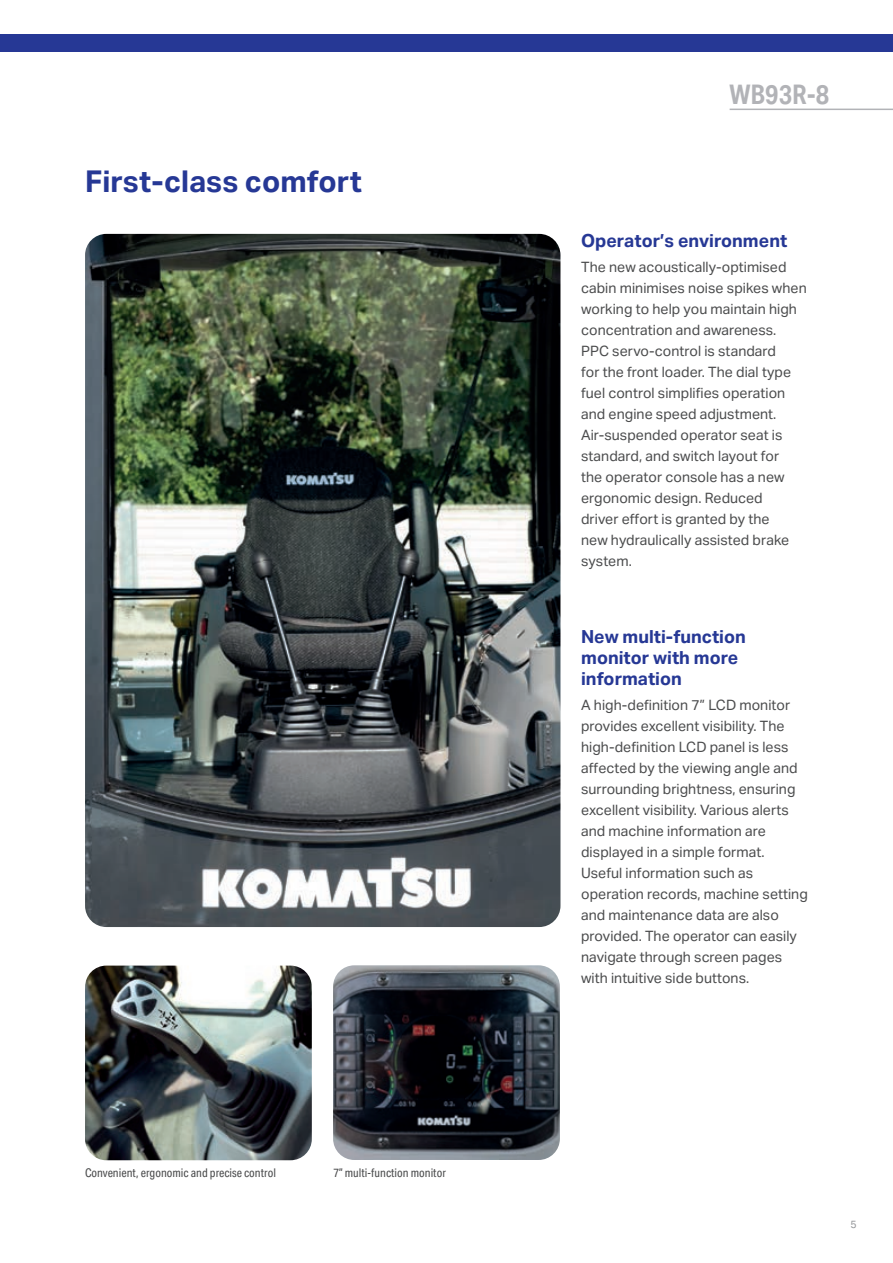
<style>
.page{position:relative;width:893px;height:1263px;background:#fff}
.page>*{position:absolute;margin:0;border:0;box-sizing:border-box;transform-origin:0 0}
.t1{font:700 30px "Aktiv Grotesk";color:#263895}
.t2{font:700 27px "Aktiv Grotesk Cd";color:#b2b3b7}
.t3{font:700 18px/21px "Aktiv Grotesk";color:#263895}
.t4{font:14.25px/21px "Aktiv Grotesk";color:#4b4c4d}
.t5{font:12px "Aktiv Grotesk Cd";color:#4b4c4d}
.t6{font:10.5px "Aktiv Grotesk";color:#939598}
</style>
<div class="page">
<img style="left:85px;top:234px;width:475px;height:693px">
<img style="left:85px;top:965px;width:227px;height:195px">
<img style="left:333px;top:965px;width:227px;height:195px">
<div style="left:0;top:34px;width:893px;height:17px;background:#263895"></div>
<hr style="left:730px;top:109px;width:163px;height:1px;background:#b2b3b7">
<h1 class="t1" style="left:85px;top:164px;width:278px">First-class comfort</h1>
<p class="t5" style="left:85px;top:1166px;width:192px">Convenient, ergonomic and precise control</p>
<p class="t5" style="left:333px;top:1166px;width:114px">7” multi-function monitor</p>
<h2 class="t2" style="left:730px;top:79px;width:101px">WB93R-8</h2>
<p class="t3" style="left:581px;top:230px;width:208px">Operator’s environment</p>
<p class="t4" style="left:581px;top:257px;width:227px">The new acoustically-optimised cabin minimises noise spikes when working to help you maintain high concentration and awareness.<br>PPC servo-control is standard<br>for the front loader. The dial type fuel control simplifies operation and engine speed adjustment.<br>Air-suspended operator seat is standard, and switch layout for<br>the operator console has a new ergonomic design. Reduced<br>driver effort is granted by the<br>new hydraulically assisted brake system.</p>
<p class="t3" style="left:581px;top:626px;width:166px">New multi-function monitor with more information</p>
<p class="t4" style="left:581px;top:694px;width:228px">A high-definition 7” LCD monitor provides excellent visibility. The high-definition LCD panel is less affected by the viewing angle and surrounding brightness, ensuring excellent visibility. Various alerts and machine information are displayed in a simple format.<br>Useful information such as operation records, machine setting and maintenance data are also provided. The operator can easily navigate through screen pages with intuitive side buttons.</p>
<p class="t6" style="left:850px;top:1218px;width:8px">5</p>
</div>
